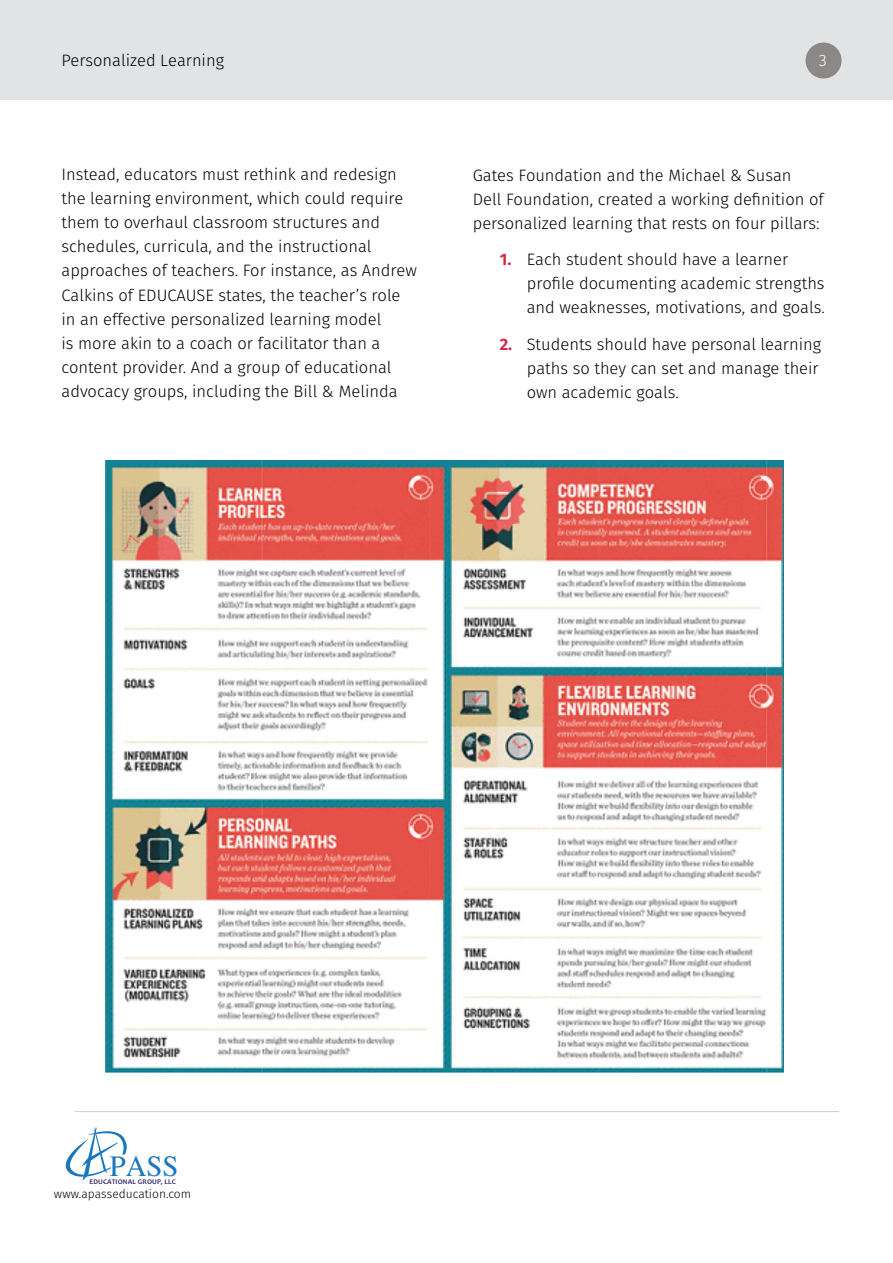
<style>
.page{position:relative;width:893px;height:1263px;background:#fff}
.page>*{position:absolute;margin:0;border:0;box-sizing:border-box;transform-origin:0 0}
.t1{font:29.55px "Times";color:#1877bd}
.t2{font:300 16.5px/24px "Fira Sans";color:#000}
.t3{font:300 16.5px "Fira Sans";color:#fff}
.t4{font:300 12px "Fira Sans";color:#000}
.t5{font:700 7.2px "Candara";letter-spacing:.02em;color:#362f71}
.s1{font-weight:700;color:#d52a4e}
</style>
<div class="page">
<div style="left:0;top:0;width:893px;height:99px;background:#e2e3e4"></div>
<div style="left:806px;top:43px;width:36px;height:36px;background:#8c8888;border-radius:50%"></div>
<hr style="left:75px;top:1111px;width:764px;height:1px;background:#d1d3d4">
<svg style="left:66px;top:1127px;width:61px;height:54px"></svg>
<img style="left:106px;top:461px;width:678px;height:612px">
<p class="t2" style="left:62px;top:49px;width:164px">Personalized Learning</p>
<p class="t3" style="left:819px;top:49px;width:10px">3</p>
<p class="t2" style="left:62px;top:163px;width:357px">Instead, educators must rethink and redesign the learning environment, which could require them to overhaul classroom structures and schedules, curricula, and the instructional approaches of teachers. For instance, as Andrew Calkins of EDUCAUSE states, the teacher’s role in an effective personalized learning model<br>is more akin to a coach or facilitator than a content provider. And a group of educational advocacy groups, including the Bill &amp; Melinda</p>
<p class="t2" style="left:473px;top:163px;width:352px">Gates Foundation and the Michael &amp; Susan<br>Dell Foundation, created a working definition of personalized learning that rests on four pillars:</p>
<p class="t2" style="left:527px;top:247px;width:300px;text-indent:-27px"><span class="s1">1.</span> Each student should have a learner profile documenting academic strengths and weaknesses, motivations, and goals.</p>
<p class="t2" style="left:527px;top:332px;width:296px;text-indent:-27px"><span class="s1">2.</span> Students should have personal learning paths so they can set and manage their own academic goals.</p>
<h1 class="t1" style="left:110px;top:1149px;width:70px">PASS</h1>
<p class="t4" style="left:54px;top:1186px;width:138px">www.apasseducation.com</p>
<p class="t5" style="left:89px;top:1177px;width:88px">EDUCATIONAL GROUP, LLC</p>
</div>
